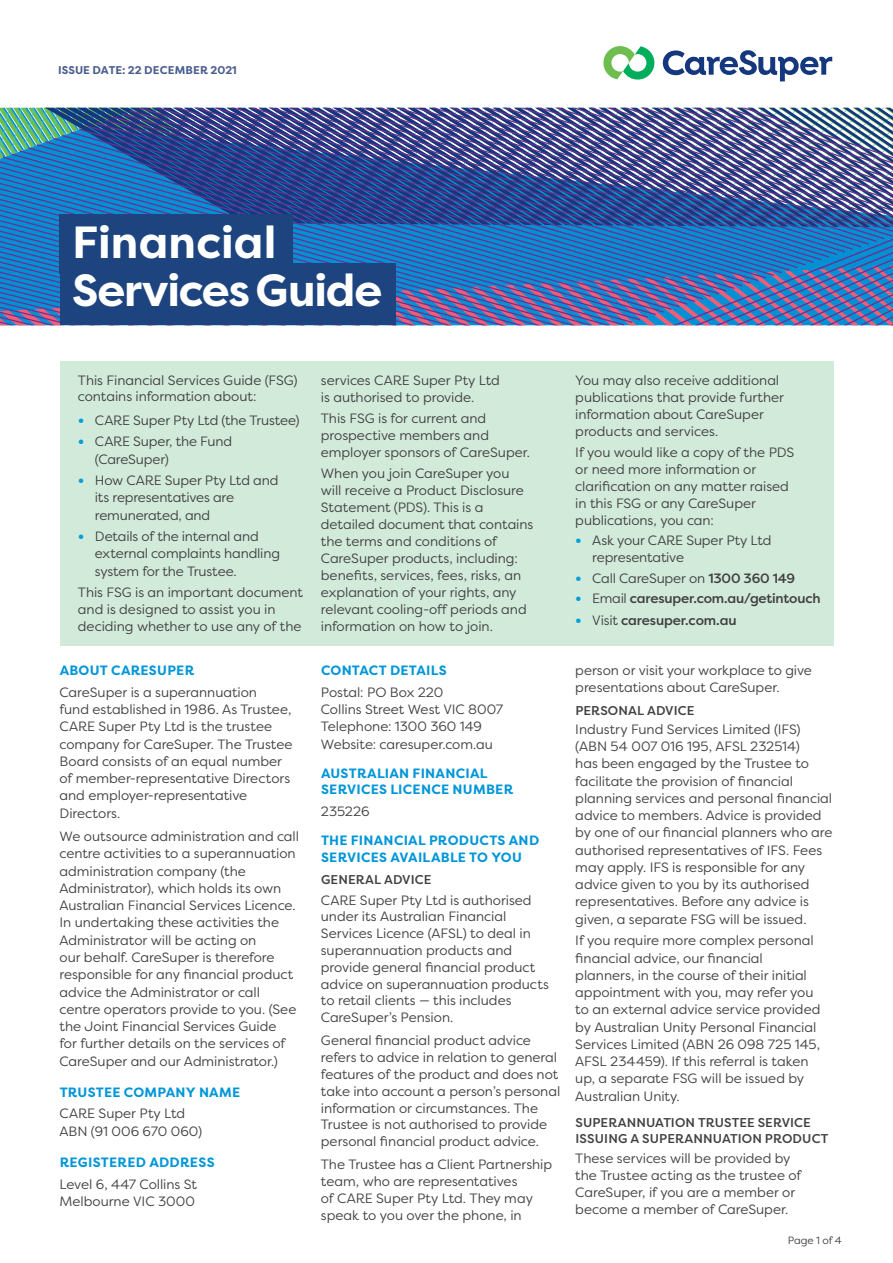
<style>
.page{position:relative;width:893px;height:1263px;background:#fff}
.page>*{position:absolute;margin:0;border:0;box-sizing:border-box;transform-origin:0 0}
.t1{font:700 45px/48px "Filson Pro";letter-spacing:-.015em;color:#fff}
.t2{font:13.5px/17.2px "Filson Pro";letter-spacing:-.005em;color:#414042}
.t3{font:700 13.5px/16.5px "Filson Pro";letter-spacing:.02em;color:#0096d8}
.t4{font:500 13.5px "Filson Pro";letter-spacing:-.015em;color:#414042}
.t5{font:500 12.75px/16.5px "Filson Pro";letter-spacing:.01em;color:#414042}
.t6{font:700 11.25px "Filson Pro";color:#4a5d8f}
.t7{font:10.5px "Filson Pro";letter-spacing:-.005em;color:#414042}
.s1{font-weight:700;font-size:16.5px;color:#009ddb}
.s2{font-weight:500}
.s3{font-weight:400}
</style>
<div class="page">
<img style="left:0;top:108px;width:893px;height:218px">
<svg style="left:663px;top:50px;width:169px;height:31px"></svg>
<svg style="left:603px;top:46px;width:51px;height:34px"></svg>
<div style="left:60px;top:263px;width:335px;height:62px;background:#1d447e"></div>
<div style="left:60px;top:214px;width:233px;height:60px;background:#1d447e"></div>
<div style="left:60px;top:361px;width:773px;height:285px;background:#d2eada"></div>
<p class="t6" style="left:58px;top:63px;width:180px">ISSUE DATE: 22 DECEMBER 2021</p>
<h1 class="t1" style="left:72px;top:219px;width:312px">Financial<br>Services Guide</h1>
<p class="t2" style="left:78px;top:371px;width:221px;line-height:16.5px">This Financial Services Guide (FSG) contains information about:</p>
<p class="t2" style="left:78px;top:411px;width:223px"><span class="s1">•</span> CARE Super Pty Ltd (the Trustee)</p>
<p class="t2" style="left:95px;top:433px;width:139px;text-indent:-17px"><span class="s1">•</span> CARE Super, the Fund (CareSuper)</p>
<p class="t2" style="left:95px;top:471px;width:185px;text-indent:-17px"><span class="s1">•</span> How CARE Super Pty Ltd and its representatives are remunerated, and</p>
<p class="t2" style="left:95px;top:527px;width:187px;text-indent:-17px"><span class="s1">•</span> Details of the internal and external complaints handling system for the Trustee.</p>
<p class="t2" style="left:78px;top:583px;width:227px">This FSG is an important document and is designed to assist you in deciding whether to use any of the</p>
<p class="t3" style="left:60px;top:662px;width:136px">ABOUT CARESUPER</p>
<p class="t2" style="left:60px;top:683px;width:235px">CareSuper is a superannuation<br>fund established in 1986. As Trustee,<br>CARE Super Pty Ltd is the trustee company for CareSuper. The Trustee<br>Board consists of an equal number of member-representative Directors and employer-representative<br>Directors.</p>
<p class="t2" style="left:60px;top:827px;width:241px">We outsource administration and call centre activities to a superannuation administration company (the Administrator), which holds its own Australian Financial Services Licence.<br>In undertaking these activities the Administrator will be acting on<br>our behalf. CareSuper is therefore responsible for any financial product advice the Administrator or call centre operators provide to you. (See the Joint Financial Services Guide<br>for further details on the services of CareSuper and our Administrator.)</p>
<p class="t3" style="left:60px;top:1084px;width:182px">TRUSTEE COMPANY NAME</p>
<p class="t2" style="left:60px;top:1105px;width:144px">CARE Super Pty Ltd<br>ABN (91 006 670 060)</p>
<p class="t3" style="left:60px;top:1154px;width:156px">REGISTERED ADDRESS</p>
<p class="t2" style="left:60px;top:1175px;width:139px">Level 6, 447 Collins St<br>Melbourne VIC 3000</p>
<p class="t2" style="left:321px;top:371px;width:181px">services CARE Super Pty Ltd is authorised to provide.</p>
<p class="t2" style="left:321px;top:409px;width:211px">This FSG is for current and prospective members and employer sponsors of CareSuper.</p>
<p class="t2" style="left:321px;top:464px;width:214px">When you join CareSuper you will receive a Product Disclosure<br>Statement (PDS). This is a detailed document that contains the terms and conditions of<br>CareSuper products, including: benefits, services, fees, risks, an explanation of your rights, any relevant cooling-off periods and information on how to join.</p>
<p class="t3" style="left:321px;top:662px;width:127px">CONTACT DETAILS</p>
<p class="t2" style="left:321px;top:683px;width:184px">Postal: PO Box 220<br>Collins Street West VIC 8007<br>Telephone: 1300 360 149<br>Website: caresuper.com.au</p>
<p class="t3" style="left:321px;top:765px;width:194px">AUSTRALIAN FINANCIAL<br>SERVICES LICENCE NUMBER</p>
<p class="t2" style="left:321px;top:802px;width:50px">235226</p>
<p class="t3" style="left:321px;top:832px;width:220px">THE FINANCIAL PRODUCTS AND<br>SERVICES AVAILABLE TO YOU</p>
<p class="t5" style="left:321px;top:871px;width:112px">GENERAL ADVICE</p>
<p class="t2" style="left:321px;top:891px;width:230px;line-height:16.8px">CARE Super Pty Ltd is authorised under its Australian Financial<br>Services Licence (AFSL) to deal in superannuation products and provide general financial product advice on superannuation products to retail clients — this includes<br>CareSuper’s Pension.</p>
<p class="t2" style="left:321px;top:1032px;width:241px;line-height:16.8px">General financial product advice refers to advice in relation to general features of the product and does not take into account a person’s personal information or circumstances. The Trustee is not authorised to provide personal financial product advice.</p>
<p class="t2" style="left:321px;top:1156px;width:233px;line-height:16.8px">The Trustee has a Client Partnership team, who are representatives<br>of CARE Super Pty Ltd. They may speak to you over the phone, in</p>
<p class="t2" style="left:575px;top:371px;width:210px">You may also receive additional publications that provide further information about CareSuper products and services.</p>
<p class="t2" style="left:575px;top:443px;width:221px">If you would like a copy of the PDS or need more information or clarification on any matter raised in this FSG or any CareSuper publications, you can:</p>
<p class="t2" style="left:592px;top:532px;width:181px;line-height:16.5px;text-indent:-17px"><span class="s1">•</span> Ask your CARE Super Pty Ltd representative</p>
<p class="t2" style="left:575px;top:569px;width:221px"><span class="s1">•</span> Call CareSuper on <span class="s2">1300 360 149</span></p>
<p class="t4" style="left:575px;top:589px;width:247px"><span class="s1">•</span> <span class="s3">Email</span> caresuper.com.au/getintouch</p>
<p class="t4" style="left:575px;top:611px;width:163px"><span class="s1">•</span> <span class="s3">Visit</span> caresuper.com.au</p>
<p class="t2" style="left:575px;top:661px;width:238px">person or visit your workplace to give presentations about CareSuper.</p>
<p class="t5" style="left:575px;top:701px;width:120px">PERSONAL ADVICE</p>
<p class="t2" style="left:575px;top:720px;width:259px">Industry Fund Services Limited (IFS) (ABN 54 007 016 195, AFSL 232514)<br>has been engaged by the Trustee to facilitate the provision of financial planning services and personal financial advice to members. Advice is provided by one of our financial planners who are authorised representatives of IFS. Fees may apply. IFS is responsible for any advice given to you by its authorised representatives. Before any advice is given, a separate FSG will be issued.</p>
<p class="t2" style="left:575px;top:931px;width:247px">If you require more complex personal financial advice, our financial planners, in the course of their initial appointment with you, may refer you to an external advice service provided by Australian Unity Personal Financial Services Limited (ABN 26 098 725 145, AFSL 234459). If this referral is taken up, a separate FSG will be issued by Australian Unity.</p>
<p class="t5" style="left:575px;top:1114px;width:255px">SUPERANNUATION TRUSTEE SERVICE<br>ISSUING A SUPERANNUATION PRODUCT</p>
<p class="t2" style="left:575px;top:1149px;width:228px">These services will be provided by the Trustee acting as the trustee of<br>CareSuper, if you are a member or become a member of CareSuper.</p>
<p class="t7" style="left:788px;top:1233px;width:56px">Page 1 of 4</p>
</div>
